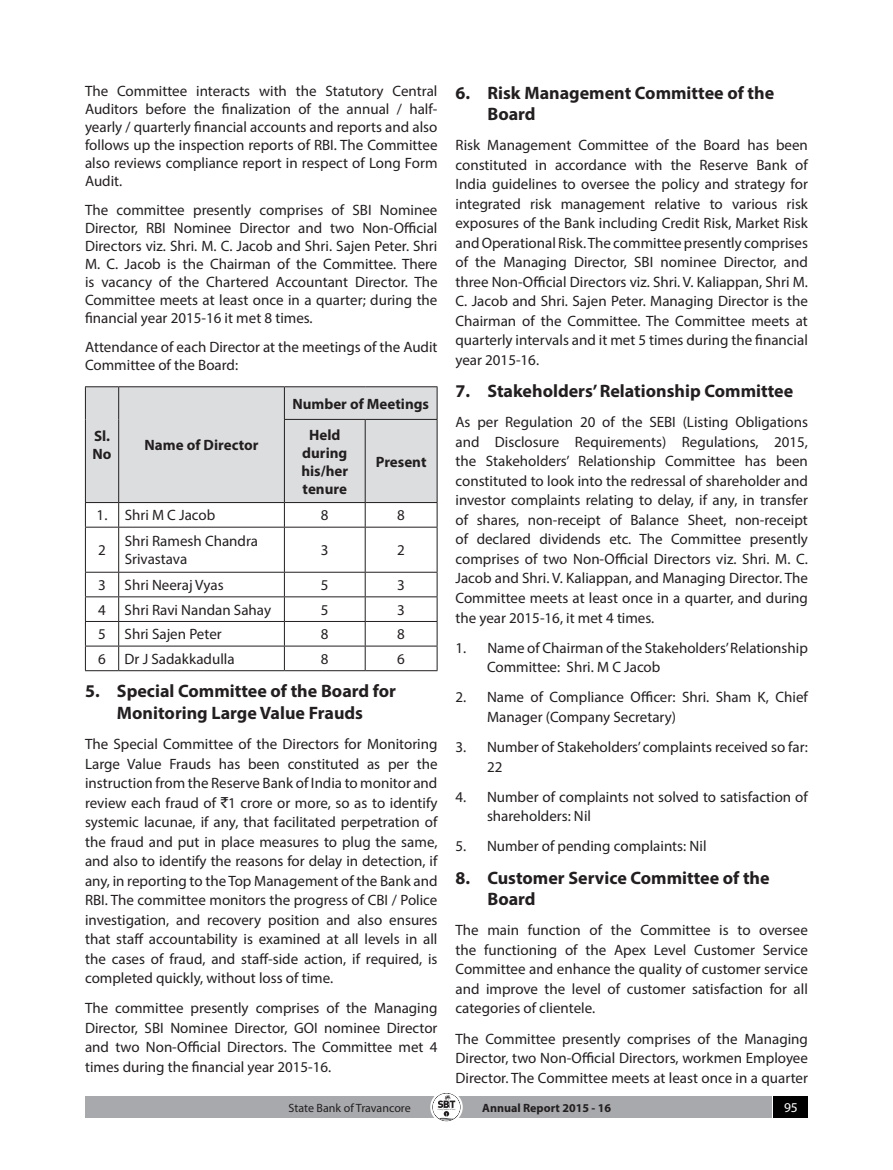
<style>
.page{position:relative;width:893px;height:1170px;background:#fff}
.page>*{position:absolute;margin:0;border:0;box-sizing:border-box;transform-origin:0 0}
.t1{font:700 18px/21.6px "Myriad Pro";color:#231f20}
.t2{font:15px/19.5px "Myriad Pro";color:#231f20;text-align:justify}
.t3{font:700 15px/18px "Myriad Pro";color:#231f20}
.t4{font:13.5px "Myriad Pro";color:#fff}
.t5{font:12px "Myriad Pro";letter-spacing:-.005em;color:#231f20}
.t6{font:700 12px "Myriad Pro";color:#231f20}
.s1{font-family:"Rupee Foradian"}
</style>
<div class="page">
<div style="left:85px;top:1096px;width:687px;height:21px;background:#a8a9ad"></div>
<svg style="left:430px;top:1090px;width:33px;height:33px"></svg>
<div style="left:774px;top:1096px;width:34px;height:21px;background:#000"></div>
<svg style="left:432px;top:1092px;width:28px;height:29px"></svg>
<hr style="left:85px;top:386px;width:34px;height:1px;background:#231f20">
<hr style="left:119px;top:386px;width:165px;height:1px;background:#231f20">
<hr style="left:284px;top:386px;width:81px;height:1px;background:#231f20">
<hr style="left:365px;top:386px;width:72px;height:1px;background:#231f20">
<svg style="left:85px;top:387px;width:353px;height:139px"></svg>
<hr style="left:85px;top:526px;width:34px;height:1px;background:#231f20">
<hr style="left:85px;top:527px;width:1px;height:45px;background:#231f20">
<hr style="left:119px;top:526px;width:165px;height:1px;background:#231f20">
<hr style="left:118px;top:527px;width:1px;height:45px;background:#231f20">
<hr style="left:284px;top:526px;width:81px;height:1px;background:#231f20">
<hr style="left:284px;top:527px;width:1px;height:45px;background:#231f20">
<hr style="left:365px;top:526px;width:72px;height:1px;background:#231f20">
<hr style="left:365px;top:527px;width:1px;height:45px;background:#231f20">
<hr style="left:437px;top:527px;width:1px;height:45px;background:#231f20">
<hr style="left:85px;top:572px;width:34px;height:1px;background:#231f20">
<hr style="left:119px;top:572px;width:165px;height:1px;background:#231f20">
<hr style="left:284px;top:572px;width:81px;height:1px;background:#231f20">
<hr style="left:365px;top:572px;width:72px;height:1px;background:#231f20">
<hr style="left:85px;top:596px;width:34px;height:1px;background:#231f20">
<hr style="left:119px;top:596px;width:165px;height:1px;background:#231f20">
<hr style="left:284px;top:596px;width:81px;height:1px;background:#231f20">
<hr style="left:365px;top:596px;width:72px;height:1px;background:#231f20">
<hr style="left:85px;top:621px;width:34px;height:1px;background:#231f20">
<hr style="left:119px;top:621px;width:165px;height:1px;background:#231f20">
<hr style="left:284px;top:621px;width:81px;height:1px;background:#231f20">
<hr style="left:365px;top:621px;width:72px;height:1px;background:#231f20">
<hr style="left:85px;top:645px;width:34px;height:1px;background:#231f20">
<svg style="left:85px;top:572px;width:1px;height:98px"></svg>
<hr style="left:119px;top:645px;width:165px;height:1px;background:#231f20">
<svg style="left:118px;top:572px;width:1px;height:98px"></svg>
<hr style="left:284px;top:645px;width:81px;height:1px;background:#231f20">
<svg style="left:284px;top:572px;width:1px;height:98px"></svg>
<hr style="left:365px;top:645px;width:72px;height:1px;background:#231f20">
<svg style="left:365px;top:572px;width:1px;height:98px"></svg>
<svg style="left:437px;top:572px;width:1px;height:98px"></svg>
<hr style="left:85px;top:670px;width:34px;height:1px;background:#231f20">
<hr style="left:119px;top:670px;width:165px;height:1px;background:#231f20">
<hr style="left:284px;top:670px;width:81px;height:1px;background:#231f20">
<hr style="left:365px;top:670px;width:72px;height:1px;background:#231f20">
<p class="t2" style="left:85px;top:82px;width:354px;line-height:18px">The Committee interacts with the Statutory Central Auditors before the finalization of the annual / half&shy;yearly / quarterly financial accounts and reports and also follows up the inspection reports of RBI. The Committee also reviews compliance report in respect of Long Form Audit.</p>
<p class="t2" style="left:85px;top:201px;width:354px;line-height:18px">The committee presently comprises of SBI Nominee Director, RBI Nominee Director and two Non-Official Directors viz. Shri. M. C. Jacob and Shri. Sajen Peter. Shri M. C. Jacob is the Chairman of the Committee. There is vacancy of the Chartered Accountant Director. The Committee meets at least once in a quarter; during the financial year 2015-16 it met 8 times.</p>
<p class="t2" style="left:85px;top:337px;width:354px;line-height:18px">Attendance of each Director at the meetings of the Audit<br>Committee of the Board:</p>
<p class="t3" style="left:93px;top:426px;width:20px">Sl.<br>No</p>
<p class="t3" style="left:145px;top:435px;width:115px">Name of Director</p>
<p class="t3" style="left:309px;top:387px;width:121px;line-height:30.9px;text-indent:-17px">Number of Meetings<br>Held</p>
<p class="t3" style="left:301px;top:443px;width:48px;text-align:justify">during his/her tenure</p>
<p class="t3" style="left:376px;top:452px;width:52px">Present</p>
<p class="t2" style="left:97px;top:505px;width:120px">1. Shri M C Jacob</p>
<p class="t2" style="left:321px;top:505px;width:9px">8</p>
<p class="t2" style="left:397px;top:505px;width:9px">8</p>
<p class="t2" style="left:98px;top:540px;width:9px">2</p>
<p class="t2" style="left:125px;top:532px;width:135px;line-height:18px">Shri Ramesh Chandra<br>Srivastava</p>
<p class="t2" style="left:321px;top:540px;width:9px">3</p>
<p class="t2" style="left:397px;top:540px;width:9px">2</p>
<p class="t2" style="left:98px;top:575px;width:9px">3</p>
<p class="t2" style="left:125px;top:575px;width:101px">Shri Neeraj Vyas</p>
<p class="t2" style="left:321px;top:575px;width:9px">5</p>
<p class="t2" style="left:397px;top:575px;width:9px">3</p>
<p class="t2" style="left:98px;top:599px;width:9px">4</p>
<p class="t2" style="left:125px;top:599px;width:148px">Shri Ravi Nandan Sahay</p>
<p class="t2" style="left:321px;top:599px;width:9px">5</p>
<p class="t2" style="left:397px;top:599px;width:9px">3</p>
<p class="t2" style="left:98px;top:624px;width:9px">5</p>
<p class="t2" style="left:125px;top:624px;width:99px">Shri Sajen Peter</p>
<p class="t2" style="left:321px;top:624px;width:9px">8</p>
<p class="t2" style="left:397px;top:624px;width:9px">8</p>
<p class="t2" style="left:98px;top:649px;width:9px">6</p>
<p class="t2" style="left:125px;top:649px;width:112px">Dr J Sadakkadulla</p>
<p class="t2" style="left:321px;top:649px;width:9px">8</p>
<p class="t2" style="left:397px;top:649px;width:9px">6</p>
<p class="t1" style="left:85px;top:679px;width:313px;text-align:center">5. Special Committee of the Board for<br>Monitoring Large Value Frauds</p>
<p class="t2" style="left:85px;top:734px;width:354px">The Special Committee of the Directors for Monitoring Large Value Frauds has been constituted as per the instruction from the Reserve Bank of India to monitor and review each fraud of <span class="s1">`</span>1 crore or more, so as to identify systemic lacunae, if any, that facilitated perpetration of the fraud and put in place measures to plug the same, and also to identify the reasons for delay in detection, if any, in reporting to the Top Management of the Bank and RBI. The committee monitors the progress of CBI / Police investigation, and recovery position and also ensures that staff accountability is examined at all levels in all the cases of fraud, and staff-side action, if required, is completed quickly, without loss of time.</p>
<p class="t2" style="left:85px;top:998px;width:354px">The committee presently comprises of the Managing Director, SBI Nominee Director, GOI nominee Director and two Non-Official Directors. The Committee met 4 times during the financial year 2015-16.</p>
<p class="t1" style="left:487px;top:81px;width:288px;text-indent:-32px">6. Risk Management Committee of the<br>Board</p>
<p class="t2" style="left:455px;top:135px;width:354px">Risk Management Committee of the Board has been constituted in accordance with the Reserve Bank of India guidelines to oversee the policy and strategy for integrated risk management relative to various risk exposures of the Bank including Credit Risk, Market Risk and Operational Risk. The committee presently comprises of the Managing Director, SBI nominee Director, and three Non-Official Directors viz. Shri. V. Kaliappan, Shri M.<br>C. Jacob and Shri. Sajen Peter. Managing Director is the Chairman of the Committee. The Committee meets at quarterly intervals and it met 5 times during the financial year 2015-16.</p>
<p class="t1" style="left:455px;top:380px;width:339px">7. Stakeholders’ Relationship Committee</p>
<p class="t2" style="left:455px;top:412px;width:354px">As per Regulation 20 of the SEBI (Listing Obligations and Disclosure Requirements) Regulations, 2015, the Stakeholders’ Relationship Committee has been constituted to look into the redressal of shareholder and investor complaints relating to delay, if any, in transfer of shares, non-receipt of Balance Sheet, non-receipt of declared dividends etc. The Committee presently comprises of two Non-Official Directors viz. Shri. M. C.<br>Jacob and Shri. V. Kaliappan, and Managing Director. The Committee meets at least once in a quarter, and during the year 2015-16, it met 4 times.</p>
<p class="t2" style="left:487px;top:637px;width:322px;text-indent:-32px">1. Name of Chairman of the Stakeholders’ Relationship<br>Committee: Shri. M C Jacob</p>
<p class="t2" style="left:487px;top:687px;width:322px;text-indent:-32px">2. Name of Compliance Officer: Shri. Sham K, Chief<br>Manager (Company Secretary)</p>
<p class="t2" style="left:487px;top:737px;width:322px;text-indent:-32px">3. Number of Stakeholders’ complaints received so far:<br>22</p>
<p class="t2" style="left:487px;top:786px;width:322px;text-indent:-32px">4. Number of complaints not solved to satisfaction of shareholders: Nil</p>
<p class="t2" style="left:455px;top:836px;width:253px">5. Number of pending complaints: Nil</p>
<p class="t1" style="left:487px;top:866px;width:284px;text-indent:-32px">8. Customer Service Committee of the<br>Board</p>
<p class="t2" style="left:455px;top:920px;width:354px">The main function of the Committee is to oversee the functioning of the Apex Level Customer Service Committee and enhance the quality of customer service and improve the level of customer satisfaction for all categories of clientele.</p>
<p class="t2" style="left:455px;top:1028px;width:354px">The Committee presently comprises of the Managing Director, two Non-Official Directors, workmen Employee Director. The Committee meets at least once in a quarter</p>
<p class="t5" style="left:289px;top:1099px;width:124px">State Bank of Travancore</p>
<p class="t6" style="left:482px;top:1099px;width:130px">Annual Report 2015 - 16</p>
<p class="t4" style="left:784px;top:1099px;width:15px">95</p>
</div>
